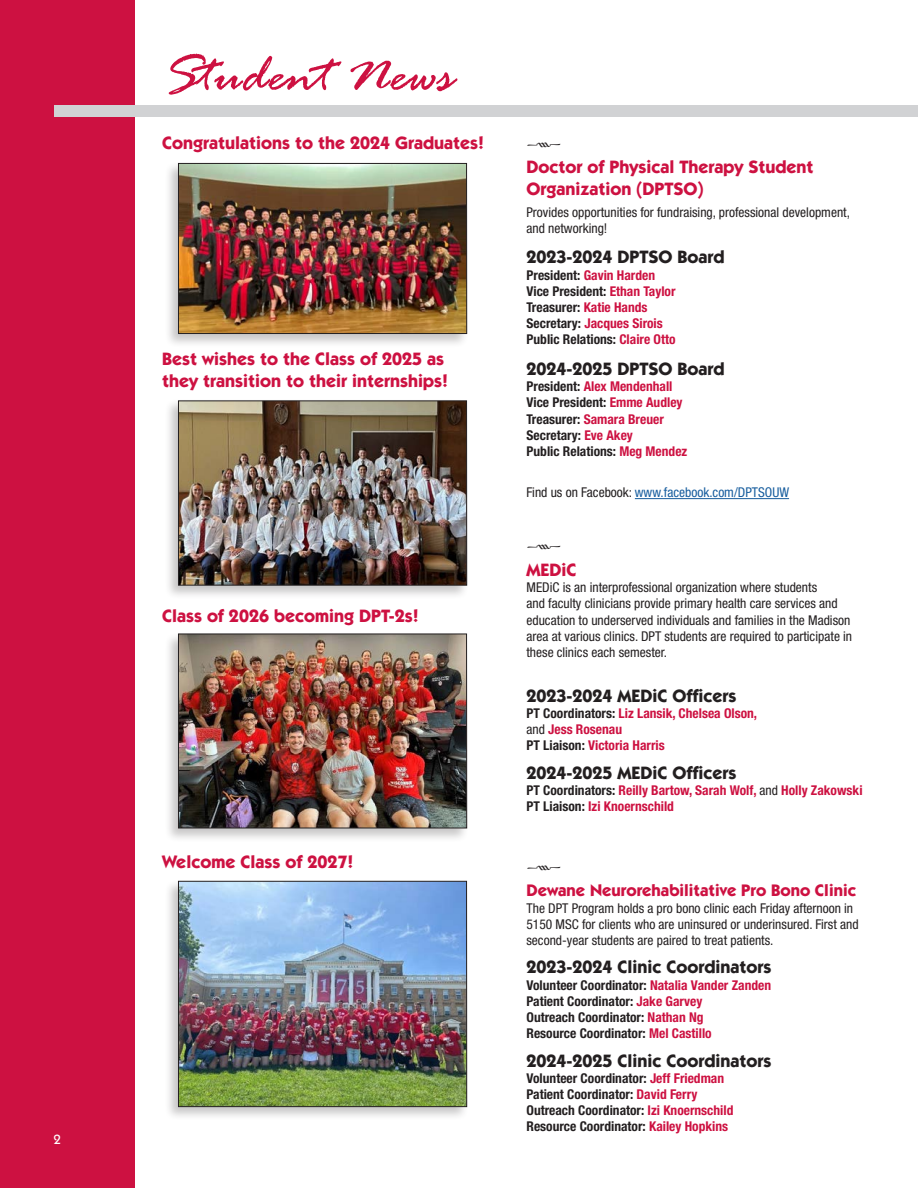
<style>
.page{position:relative;width:918px;height:1188px;background:#fff}
.page>*{position:absolute;margin:0;border:0;box-sizing:border-box;transform-origin:0 0}
.t1{font:italic 57px "Rage";color:#cd1141}
.Divider{font:21px "Type Embellishments One Let Plain";color:#231f20}
.H1_Red{font:700 18px/21.6px "Itc Kabel";color:#cd1141}
.H1_Red-2{font:700 18px "Itc Kabel";color:#231f20}
.Divider-2{font:700 18px "Itc Kabel";color:#cd1141}
.t2{font:700 16.8px "Itc Kabel";color:#cd1141}
.H1_Red-3{font:700 condensed 13.5px/16.2px "Helvetica Neue LT Std";color:#231f20}
.t3{font:condensed 13.5px/16.2px "Helvetica Neue LT Std";color:#231f20}
.t4{font:700 condensed 13.5px/16.2px "Helvetica Neue LT Std";color:#cd1141}
.H1_Red-4{font:condensed 13.5px "Helvetica Neue LT Std";color:#175d9e}
.t5{font:500 13.5px "Itc Kabel";color:#fff}
.s1{color:#cd1141}
.s2{color:#231f20}
.s3{font-weight:400;color:#231f20}
</style>
<div class="page">
<div style="left:0;top:0;width:135px;height:1188px;background:#cd1141"></div>
<div style="left:54px;top:105px;width:864px;height:11px;background:#d1d2d4"></div>
<hr style="left:635px;top:498px;width:154px;height:1px;background:#175d9e">
<div style="left:164px;top:161px;width:305px;height:187px;background:#231f20;opacity:.25"></div>
<img style="left:180px;top:165px;width:285px;height:167px">
<div style="left:178px;top:163px;width:289px;height:171px;border:1px solid #231f20"></div>
<div style="left:164px;top:399px;width:305px;height:200px;background:#231f20;opacity:.25"></div>
<img style="left:180px;top:403px;width:285px;height:180px">
<div style="left:178px;top:401px;width:289px;height:184px;border:1px solid #231f20"></div>
<div style="left:164px;top:632px;width:305px;height:210px;background:#231f20;opacity:.25"></div>
<img style="left:180px;top:636px;width:285px;height:190px">
<div style="left:178px;top:634px;width:289px;height:194px;border:1px solid #231f20"></div>
<div style="left:164px;top:879px;width:305px;height:242px;background:#231f20;opacity:.25"></div>
<img style="left:180px;top:883px;width:285px;height:222px">
<div style="left:178px;top:881px;width:289px;height:226px;border:1px solid #231f20"></div>
<p class="t5" style="left:54px;top:1131px;width:9px">2</p>
<h1 class="t1" style="left:162px;top:44px;width:293px">Student News</h1>
<p class="H1_Red" style="left:162px;top:132px;width:324px">Congratulations to the 2024 Graduates!</p>
<p class="H1_Red" style="left:162px;top:348px;width:288px">Best wishes to the Class of 2025 as they transition to their internships!</p>
<p class="H1_Red" style="left:162px;top:605px;width:258px">Class of 2026 becoming DPT-2s!</p>
<p class="H1_Red" style="left:162px;top:851px;width:193px">Welcome Class of 2027!</p>
<p class="Divider" style="left:526px;top:136px;width:36px">k</p>
<p class="H1_Red" style="left:526px;top:156px;width:289px">Doctor of Physical Therapy Student<br>Organization (DPTSO)</p>
<p class="t3" style="left:526px;top:204px;width:325px">Provides opportunities for fundraising, professional development, and networking!</p>
<p class="H1_Red-2" style="left:526px;top:246px;width:200px">2023-2024 DPTSO Board</p>
<p class="H1_Red-3" style="left:526px;top:267px;width:151px">President: <span class="s1">Gavin Harden<br></span>Vice President: <span class="s1">Ethan Taylor<br></span>Treasurer: <span class="s1">Katie Hands<br></span>Secretary: <span class="s1">Jacques Sirois<br></span>Public Relations: <span class="s1">Claire Otto</span></p>
<p class="H1_Red-2" style="left:526px;top:358px;width:200px">2024-2025 DPTSO Board</p>
<p class="H1_Red-3" style="left:526px;top:378px;width:162px">President: <span class="s1">Alex Mendenhall<br></span>Vice President: <span class="s1">Emme Audley<br></span>Treasurer: <span class="s1">Samara Breuer<br></span>Secretary: <span class="s1">Eve Akey<br></span>Public Relations: <span class="s1">Meg Mendez</span></p>
<p class="H1_Red-4" style="left:526px;top:485px;width:264px"><span class="s2">Find us on Facebook:</span> www.facebook.com/DPTSOUW</p>
<p class="Divider" style="left:526px;top:539px;width:36px">k</p>
<p class="Divider-2" style="left:526px;top:559px;width:52px">MEDiC</p>
<p class="t3" style="left:526px;top:579px;width:327px">MEDiC is an interprofessional organization where students<br>and faculty clinicians provide primary health care services and education to underserved individuals and families in the Madison area at various clinics. DPT students are required to participate in these clinics each semester.</p>
<p class="H1_Red-2" style="left:526px;top:684px;width:212px">2023-2024 MEDiC Officers</p>
<p class="t4" style="left:526px;top:705px;width:232px"><span class="s2">PT Coordinators:</span> Liz Lansik, Chelsea Olson, <span class="s3">and</span> Jess Rosenau<br><span class="s2">PT Liaison:</span> Victoria Harris</p>
<p class="H1_Red-2" style="left:526px;top:761px;width:212px">2024-2025 MEDiC Officers</p>
<p class="t4" style="left:526px;top:782px;width:338px"><span class="s2">PT Coordinators:</span> Reilly Bartow, Sarah Wolf, <span class="s3">and</span> Holly Zakowski<br><span class="s2">PT Liaison:</span> Izi Knoernschild</p>
<p class="Divider" style="left:526px;top:859px;width:36px">k</p>
<p class="t2" style="left:526px;top:880px;width:331px">Dewane Neurorehabilitative Pro Bono Clinic</p>
<p class="t3" style="left:526px;top:900px;width:334px">The DPT Program holds a pro bono clinic each Friday afternoon in<br>5150 MSC for clients who are uninsured or underinsured. First and second-year students are paired to treat patients.</p>
<p class="H1_Red-2" style="left:526px;top:956px;width:247px">2023-2024 Clinic Coordinators</p>
<p class="H1_Red-3" style="left:526px;top:977px;width:246px">Volunteer Coordinator: <span class="s1">Natalia Vander Zanden </span>Patient Coordinator: <span class="s1">Jake Garvey<br></span>Outreach Coordinator: <span class="s1">Nathan Ng<br></span>Resource Coordinator: <span class="s1">Mel Castillo</span></p>
<p class="H1_Red-2" style="left:526px;top:1049px;width:247px">2024-2025 Clinic Coordinators</p>
<p class="H1_Red-3" style="left:526px;top:1070px;width:209px">Volunteer Coordinator: <span class="s1">Jeff Friedman </span>Patient Coordinator: <span class="s1">David Ferry </span>Outreach Coordinator: <span class="s1">Izi Knoernschild </span>Resource Coordinator: <span class="s1">Kailey Hopkins</span></p>
</div>
